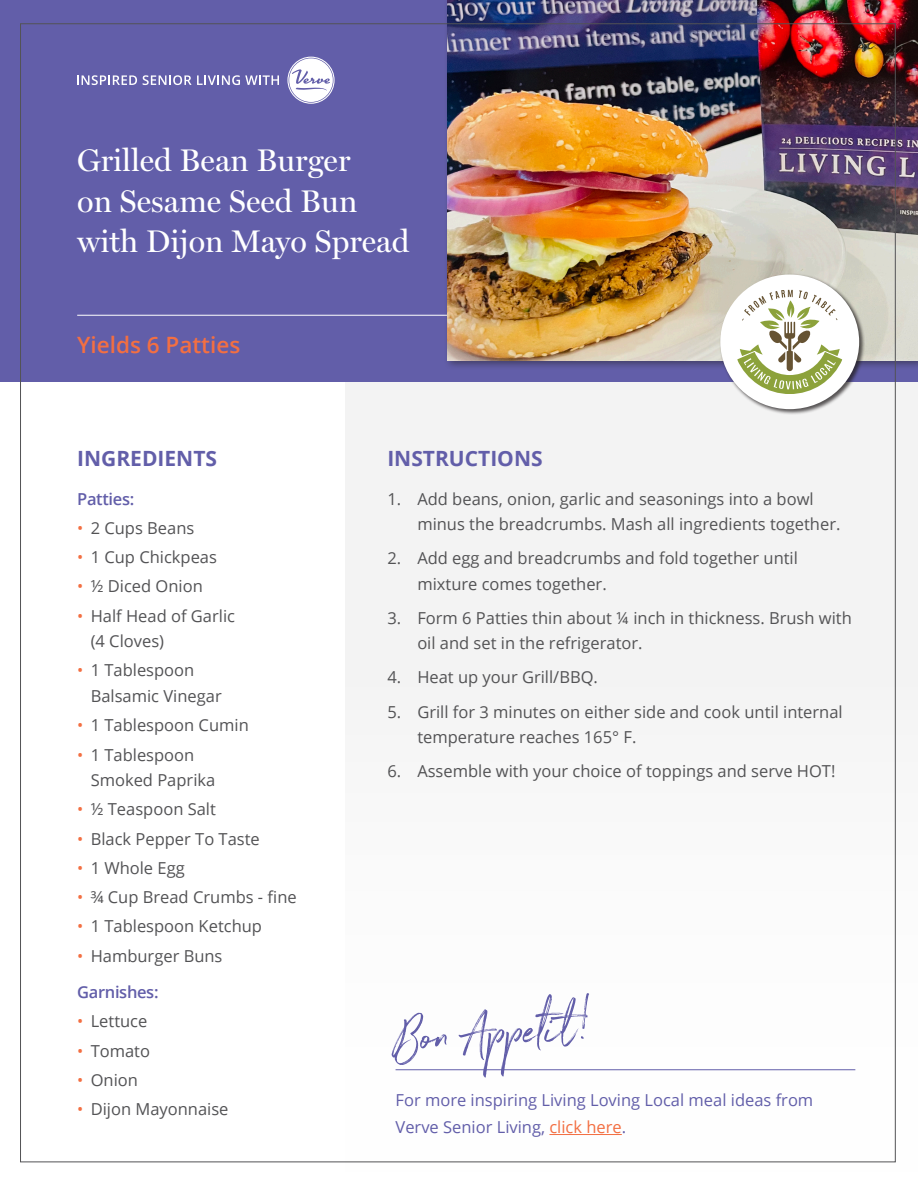
<style>
.page{position:relative;width:918px;height:1188px;background:#fff}
.page>*{position:absolute;margin:0;border:0;box-sizing:border-box;transform-origin:0 0}
.t1{font:57px "Northwell";color:#625ea9}
.Section_Headline{font:31.5px/40.5px "Miller Display";color:#fff}
.Section_Headline-2{font:600 22.5px "Open Sans";color:#f36f42}
.Body_Copy{font:700 21px "Open Sans";color:#625ea9}
.body_with_coloured_bullet{font:16.5px/25.5px "Open Sans";color:#535355}
.Body_Copy-2{font:16.5px/27px "Open Sans";color:#625ea9}
.Body_Copy-3{font:600 16.5px "Open Sans";letter-spacing:-.02em;color:#625ea9}
.s1{color:#f36f42}
.s2{font-family:"Northwell Alt"}
</style>
<div class="page">
<svg style="left:344px;top:381px;width:574px;height:782px"></svg>
<div style="left:0;top:0;width:918px;height:381px;background:#625ea9"></div>
<hr style="left:77px;top:315px;width:669px;height:1px;background:#fff">
<div style="left:444px;top:0;width:474px;height:370px;background:#231f20;opacity:.5"></div>
<img style="left:448px;top:0;width:470px;height:360px">
<svg style="left:77px;top:75px;width:60px;height:10px"></svg>
<svg style="left:143px;top:75px;width:136px;height:10px"></svg>
<svg style="left:287px;top:57px;width:48px;height:47px"></svg>
<hr style="left:549px;top:1134px;width:73px;height:1px;background:#f36f42">
<hr style="left:396px;top:1069px;width:459px;height:1px;background:#625ea9">
<div style="left:719px;top:273px;width:146px;height:142px;background:#231f20;opacity:.75"></div>
<div style="left:720px;top:275px;width:139px;height:134px;background:#fff;border-radius:50%"></div>
<svg style="left:737px;top:290px;width:105px;height:104px"></svg>
<p class="Section_Headline" style="left:77px;top:140px;width:334px">Grilled Bean Burger<br>on Sesame Seed Bun with Dijon Mayo Spread</p>
<p class="Section_Headline-2" style="left:77px;top:329px;width:165px">Yields 6 Patties</p>
<p class="Body_Copy" style="left:77px;top:443px;width:141px">INGREDIENTS</p>
<p class="Body_Copy" style="left:387px;top:443px;width:157px">INSTRUCTIONS</p>
<p class="body_with_coloured_bullet" style="left:417px;top:485px;width:425px;text-indent:-30px">1. Add beans, onion, garlic and seasonings into a bowl minus the breadcrumbs. Mash all ingredients together.</p>
<p class="body_with_coloured_bullet" style="left:417px;top:545px;width:382px;text-indent:-30px">2. Add egg and breadcrumbs and fold together until mixture comes together.</p>
<p class="body_with_coloured_bullet" style="left:417px;top:605px;width:436px;text-indent:-30px">3. Form 6 Patties thin about ¼ inch in thickness. Brush with oil and set in the refrigerator.</p>
<p class="body_with_coloured_bullet" style="left:387px;top:664px;width:212px">4. Heat up your Grill/BBQ.</p>
<p class="body_with_coloured_bullet" style="left:417px;top:698px;width:427px;text-indent:-30px">5. Grill for 3 minutes on either side and cook until internal temperature reaches 165° F.</p>
<p class="body_with_coloured_bullet" style="left:387px;top:758px;width:450px">6. Assemble with your choice of toppings and serve HOT!</p>
<p class="Body_Copy-3" style="left:77px;top:487px;width:59px">Patties:</p>
<p class="body_with_coloured_bullet" style="left:77px;top:515px;width:119px"><span class="s1">•</span> 2 Cups Beans</p>
<p class="body_with_coloured_bullet" style="left:77px;top:544px;width:141px"><span class="s1">•</span> 1 Cup Chickpeas</p>
<p class="body_with_coloured_bullet" style="left:77px;top:573px;width:127px"><span class="s1">•</span> ½ Diced Onion</p>
<p class="body_with_coloured_bullet" style="left:91px;top:603px;width:146px;text-indent:-14px"><span class="s1">•</span> Half Head of Garlic (4 Cloves)</p>
<p class="body_with_coloured_bullet" style="left:91px;top:657px;width:133px;text-indent:-14px"><span class="s1">•</span> 1 Tablespoon<br>Balsamic Vinegar</p>
<p class="body_with_coloured_bullet" style="left:77px;top:712px;width:173px"><span class="s1">•</span> 1 Tablespoon Cumin</p>
<p class="body_with_coloured_bullet" style="left:91px;top:741px;width:126px;text-indent:-14px"><span class="s1">•</span> 1 Tablespoon<br>Smoked Paprika</p>
<p class="body_with_coloured_bullet" style="left:77px;top:796px;width:140px"><span class="s1">•</span> ½ Teaspoon Salt</p>
<p class="body_with_coloured_bullet" style="left:77px;top:825px;width:184px"><span class="s1">•</span> Black Pepper To Taste</p>
<p class="body_with_coloured_bullet" style="left:77px;top:855px;width:109px"><span class="s1">•</span> 1 Whole Egg</p>
<p class="body_with_coloured_bullet" style="left:77px;top:884px;width:221px"><span class="s1">•</span> ¾ Cup Bread Crumbs - fine</p>
<p class="body_with_coloured_bullet" style="left:77px;top:913px;width:186px"><span class="s1">•</span> 1 Tablespoon Ketchup</p>
<p class="body_with_coloured_bullet" style="left:77px;top:943px;width:147px"><span class="s1">•</span> Hamburger Buns</p>
<p class="Body_Copy-3" style="left:77px;top:981px;width:83px">Garnishes:</p>
<p class="body_with_coloured_bullet" style="left:77px;top:1008px;width:72px"><span class="s1">•</span> Lettuce</p>
<p class="body_with_coloured_bullet" style="left:77px;top:1037px;width:74px"><span class="s1">•</span> Tomato</p>
<p class="body_with_coloured_bullet" style="left:77px;top:1067px;width:62px"><span class="s1">•</span> Onion</p>
<p class="body_with_coloured_bullet" style="left:77px;top:1096px;width:153px"><span class="s1">•</span> Dijon Mayonnaise</p>
<p class="t1" style="left:393px;top:997px;width:196px;rotate:-3deg">Bon Appeti<span class="s2">t!</span></p>
<p class="Body_Copy-2" style="left:396px;top:1086px;width:419px">For more inspiring Living Loving Local meal ideas from<br>Verve Senior Living, <span class="s1">click here</span>.</p>
</div>
